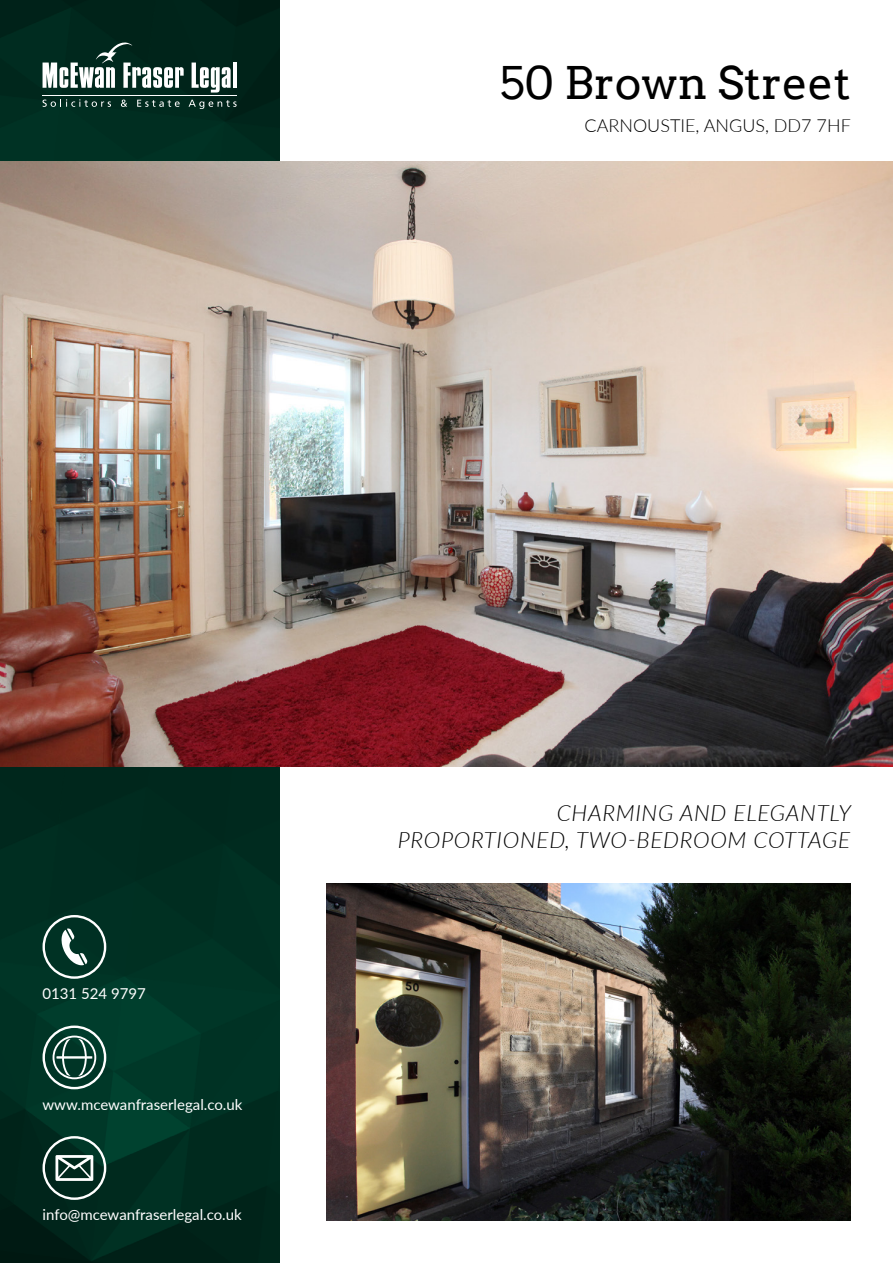
<style>
.page{position:relative;width:893px;height:1263px;background:#fff}
.page>*{position:absolute;margin:0;border:0;box-sizing:border-box;transform-origin:0 0}
.t1{font:45px "Arvo";color:#000}
.t2{font:italic 300 22.5px/27px "Lato";letter-spacing:.03em;color:#000;text-align:right}
.t3{font:300 18px "Lato";color:#000}
.t4{font:15px "Lato";color:#fff}
</style>
<div class="page">
<img style="left:0;top:0;width:279px;height:1263px">
<img style="left:0;top:162px;width:893px;height:605px">
<svg style="left:43px;top:43px;width:141px;height:45px"></svg>
<svg style="left:192px;top:63px;width:39px;height:30px"></svg>
<hr style="left:233px;top:63px;width:4px;height:25px;background:#fff">
<hr style="left:43px;top:95px;width:194px;height:1px;background:#fff">
<svg style="left:43px;top:99px;width:68px;height:8px"></svg>
<svg style="left:121px;top:100px;width:6px;height:7px"></svg>
<svg style="left:137px;top:100px;width:43px;height:7px"></svg>
<svg style="left:189px;top:100px;width:48px;height:9px"></svg>
<img style="left:326px;top:883px;width:524px;height:337px">
<svg style="left:43px;top:915px;width:63px;height:64px;background:#335a4f"></svg>
<svg style="left:43px;top:1025px;width:63px;height:64px;background:#3a6559"></svg>
<svg style="left:43px;top:1136px;width:63px;height:64px;background:#3a5b52"></svg>
<h1 class="t1" style="left:500px;top:55px;width:352px">50 Brown Street</h1>
<p class="t3" style="left:585px;top:113px;width:268px">CARNOUSTIE, ANGUS, DD7 7HF</p>
<p class="t4" style="left:43px;top:983px;width:105px">0131 524 9797</p>
<p class="t4" style="left:43px;top:1094px;width:201px">www.mcewanfraserlegal.co.uk</p>
<p class="t4" style="left:43px;top:1204px;width:201px">info@mcewanfraserlegal.co.uk</p>
<h2 class="t2" style="left:398px;top:798px;width:455px">CHARMING AND ELEGANTLY<br>PROPORTIONED, TWO-BEDROOM COTTAGE</h2>
</div>
